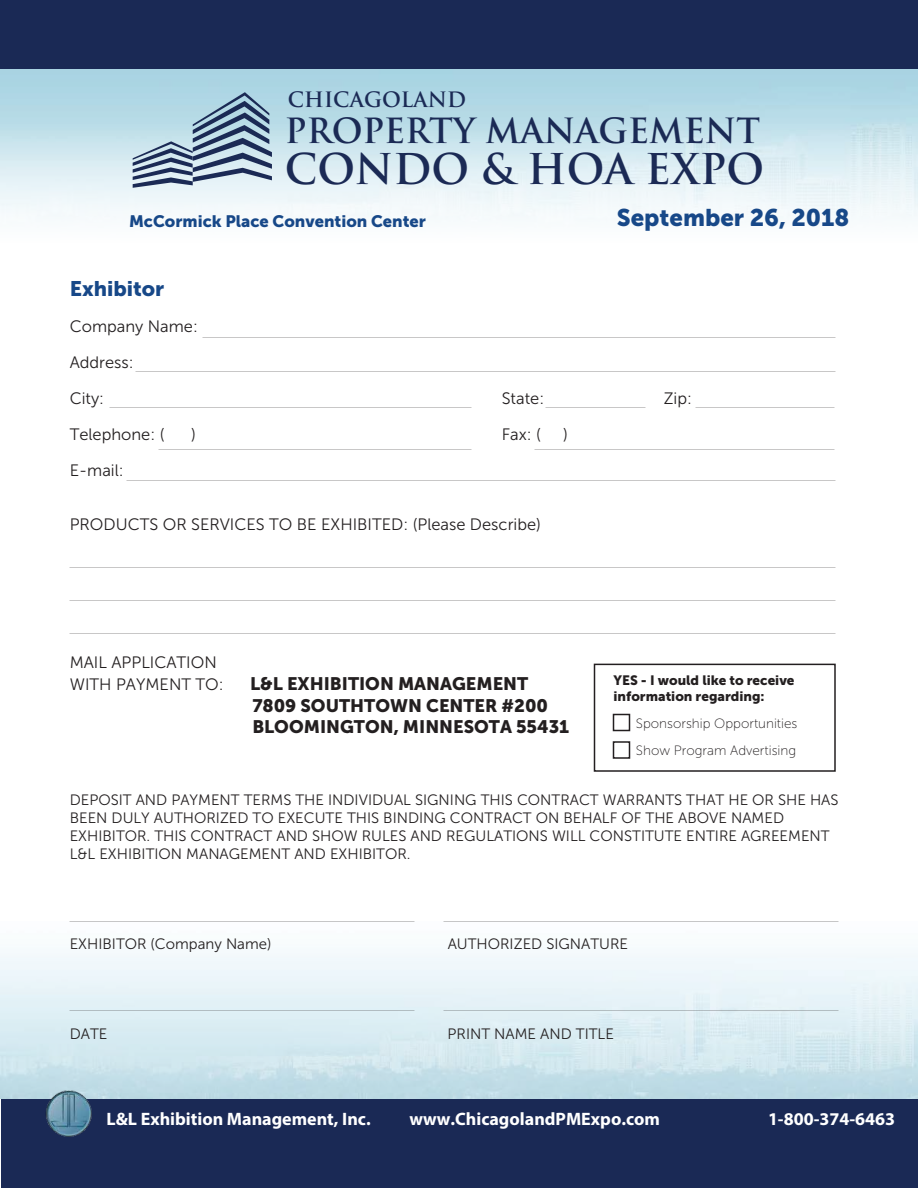
<style>
.page{position:relative;width:918px;height:1188px;background:#fff}
.page>*{position:absolute;margin:0;border:0;box-sizing:border-box;transform-origin:0 0}
.t1{font:700 41.25px "Trajan Pro";color:#1b2a55}
.t2{font:700 33.9px "Trajan Pro";color:#1b2a55}
.t3{font:24px "Museo Sans 900";color:#174888}
.t4{font:21px "Museo Sans 900";color:#174888}
.t5{font:700 20.7px "Trajan Pro";color:#1b2a55}
.t6{font:18px/21.6px "Museo Sans 900";color:#231f20}
.t7{font:700 18px "Myriad Pro";color:#fff}
.t8{font:16.5px/36px "Museo Sans 300";color:#231f20}
.t9{font:16.5px "Museo Sans 900";color:#174888}
.t10{font:15px/18px "Museo Sans 300";color:#231f20}
.t11{font:13.5px/27px "Museo Sans 100";color:#231f20}
.t12{font:13.5px/16.2px "Museo Sans 900";color:#231f20}
</style>
<div class="page">
<div style="left:0;top:0;width:918px;height:69px;background:#1a2955"></div>
<div style="left:1px;top:1099px;width:917px;height:89px;background:#1a2955"></div>
<div style="left:613px;top:714px;width:17px;height:17px;border:2px solid #231f20"></div>
<div style="left:613px;top:741px;width:17px;height:18px;border:2px solid #231f20"></div>
<div style="left:594px;top:664px;width:242px;height:108px;border:2px solid #231f20"></div>
<img style="left:43px;top:1088px;width:54px;height:49px">
<div style="left:0;top:119px;width:918px;height:154px;background:linear-gradient(to bottom,#c4e1eb,#fff)"></div>
<svg style="left:133px;top:92px;width:139px;height:96px;background:#97afc2"></svg>
<h3 class="t5" style="left:288px;top:87px;width:180px">CHICAGOLAND</h3>
<h2 class="t2" style="left:285px;top:109px;width:477px">PROPERTY MANAGEMENT</h2>
<h1 class="t1" style="left:285px;top:143px;width:481px">CONDO &amp; HOA EXPO</h1>
<p class="t9" style="left:129px;top:212px;width:298px">McCormick Place Convention Center</p>
<h3 class="t3" style="left:617px;top:204px;width:234px">September 26, 2018</h3>
<h3 class="t4" style="left:70px;top:276px;width:96px">Exhibitor</h3>
<p class="t8" style="left:70px;top:308px;width:130px">Company Name:<br>Address:<br>City:</p>
<p class="t8" style="left:502px;top:380px;width:44px">State:</p>
<p class="t8" style="left:664px;top:380px;width:30px">Zip:</p>
<p class="t8" style="left:70px;top:416px;width:96px">Telephone: (</p>
<p class="t8" style="left:191px;top:416px;width:6px">)</p>
<p class="t8" style="left:502px;top:416px;width:41px">Fax: (</p>
<p class="t8" style="left:563px;top:416px;width:6px">)</p>
<p class="t8" style="left:70px;top:452px;width:55px">E-mail:</p>
<p class="t8" style="left:70px;top:506px;width:473px">PRODUCTS OR SERVICES TO BE EXHIBITED: (Please Describe)</p>
<p class="t8" style="left:70px;top:652px;width:156px;line-height:21.6px">MAIL APPLICATION<br>WITH PAYMENT TO:</p>
<p class="t6" style="left:250px;top:673px;width:321px">L&amp;L EXHIBITION MANAGEMENT<br>7809 SOUTHTOWN CENTER #200<br>BLOOMINGTON, MINNESOTA 55431</p>
<p class="t12" style="left:614px;top:672px;width:183px">YES - I would like to receive information regarding:</p>
<p class="t11" style="left:636px;top:710px;width:163px">Sponsorship Opportunities<br>Show Program Advertising</p>
<p class="t10" style="left:70px;top:791px;width:770px">DEPOSIT AND PAYMENT TERMS THE INDIVIDUAL SIGNING THIS CONTRACT WARRANTS THAT HE OR SHE HAS BEEN DULY AUTHORIZED TO EXECUTE THIS BINDING CONTRACT ON BEHALF OF THE ABOVE NAMED EXHIBITOR. THIS CONTRACT AND SHOW RULES AND REGULATIONS WILL CONSTITUTE ENTIRE AGREEMENT L&amp;L EXHIBITION MANAGEMENT AND EXHIBITOR.</p>
<p class="t10" style="left:70px;top:935px;width:203px">EXHIBITOR (Company Name)</p>
<p class="t10" style="left:448px;top:935px;width:182px">AUTHORIZED SIGNATURE</p>
<p class="t10" style="left:70px;top:1025px;width:39px">DATE</p>
<p class="t10" style="left:448px;top:1025px;width:168px">PRINT NAME AND TITLE</p>
<p class="t7" style="left:106px;top:1107px;width:266px">L&amp;L Exhibition Management, Inc.</p>
<p class="t7" style="left:409px;top:1107px;width:252px">www.ChicagolandPMExpo.com</p>
<p class="t7" style="left:768px;top:1107px;width:129px">1-800-374-6463</p>
</div>
